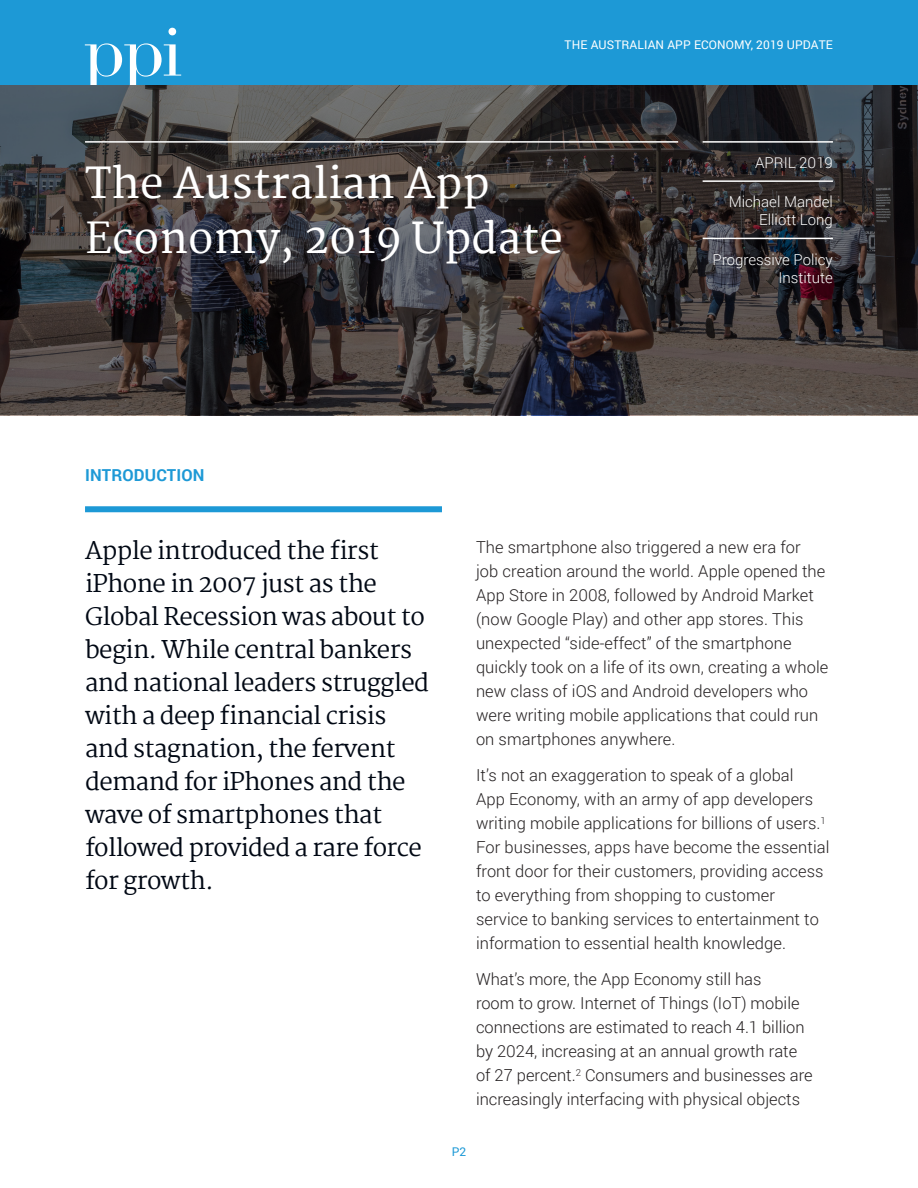
<style>
.page{position:relative;width:918px;height:1188px;background:#fff}
.page>*{position:absolute;margin:0;border:0;box-sizing:border-box;transform-origin:0 0}
.H1_-_Martel_Overline{font:600 42px/55.5px "Martel";letter-spacing:.005em;color:#fff}
.Intro_with_Overline{font:24px/33px "Martel";letter-spacing:-.025em;color:#000814}
.Body_Copy{font:300 16.5px/24px "Roboto";letter-spacing:.005em;color:#231f20}
.H2_-_Section_Title{font:700 16.5px "Roboto";letter-spacing:.01em;color:#1d99d6}
.Date___Author_-_Robo{font:300 15px/18px "Roboto";color:#fff;text-align:right}
.t1{font:12px "Roboto";letter-spacing:.01em;color:#fff}
.t2{font:12px "Roboto";color:#1d99d6}
</style>
<div class="page">
<div style="left:0;top:0;width:918px;height:85px;background:#1d99d6"></div>
<svg style="left:168px;top:28px;width:8px;height:7px"></svg>
<svg style="left:85px;top:43px;width:96px;height:42px"></svg>
<svg style="left:0;top:85px;width:918px;height:330px;background:#3b3737"></svg>
<hr style="left:703px;top:141px;width:130px;height:2px;background:#fff">
<hr style="left:703px;top:180px;width:130px;height:2px;background:#fff">
<hr style="left:703px;top:238px;width:130px;height:1px;background:#fff">
<div style="left:85px;top:506px;width:357px;height:6px;background:#1d99d6"></div>
<hr style="left:85px;top:141px;width:593px;height:2px;background:#fff">
<p class="t1" style="left:565px;top:36px;width:270px">THE AUSTRALIAN APP ECONOMY, 2019 UPDATE</p>
<p class="H1_-_Martel_Overline" style="left:85px;top:156px;width:479px">The Australian App<br>Economy, 2019 Update</p>
<p class="H2_-_Section_Title" style="left:85px;top:464px;width:121px">INTRODUCTION</p>
<p class="Date___Author_-_Robo" style="left:755px;top:153px;width:79px">APRIL 2019</p>
<p class="Date___Author_-_Robo" style="left:729px;top:193px;width:106px">Michael Mandel<br>Elliott Long</p>
<p class="Date___Author_-_Robo" style="left:713px;top:250px;width:122px">Progressive Policy<br>Institute</p>
<p class="Intro_with_Overline" style="left:85px;top:534px;width:346px">Apple introduced the first iPhone in 2007 just as the<br>Global Recession was about to begin. While central bankers and national leaders struggled with a deep financial crisis and stagnation, the fervent demand for iPhones and the wave of smartphones that followed provided a rare force for growth.</p>
<p class="Body_Copy" style="left:476px;top:535px;width:354px">The smartphone also triggered a new era for<br>job creation around the world. Apple opened the App Store in 2008, followed by Android Market (now Google Play) and other app stores. This unexpected “side-effect” of the smartphone quickly took on a life of its own, creating a whole new class of iOS and Android developers who were writing mobile applications that could run on smartphones anywhere.</p>
<p class="Body_Copy" style="left:476px;top:763px;width:355px">It’s not an exaggeration to speak of a global<br>App Economy, with an army of app developers writing mobile applications for billions of users.<sup>1<br></sup>For businesses, apps have become the essential front door for their customers, providing access to everything from shopping to customer service to banking services to entertainment to information to essential health knowledge.</p>
<p class="Body_Copy" style="left:476px;top:967px;width:338px">What’s more, the App Economy still has<br>room to grow. Internet of Things (IoT) mobile connections are estimated to reach 4.1 billion by 2024, increasing at an annual growth rate of 27 percent.<sup>2</sup> Consumers and businesses are increasingly interfacing with physical objects</p>
<p class="t2" style="left:452px;top:1143px;width:16px">P2</p>
</div>
